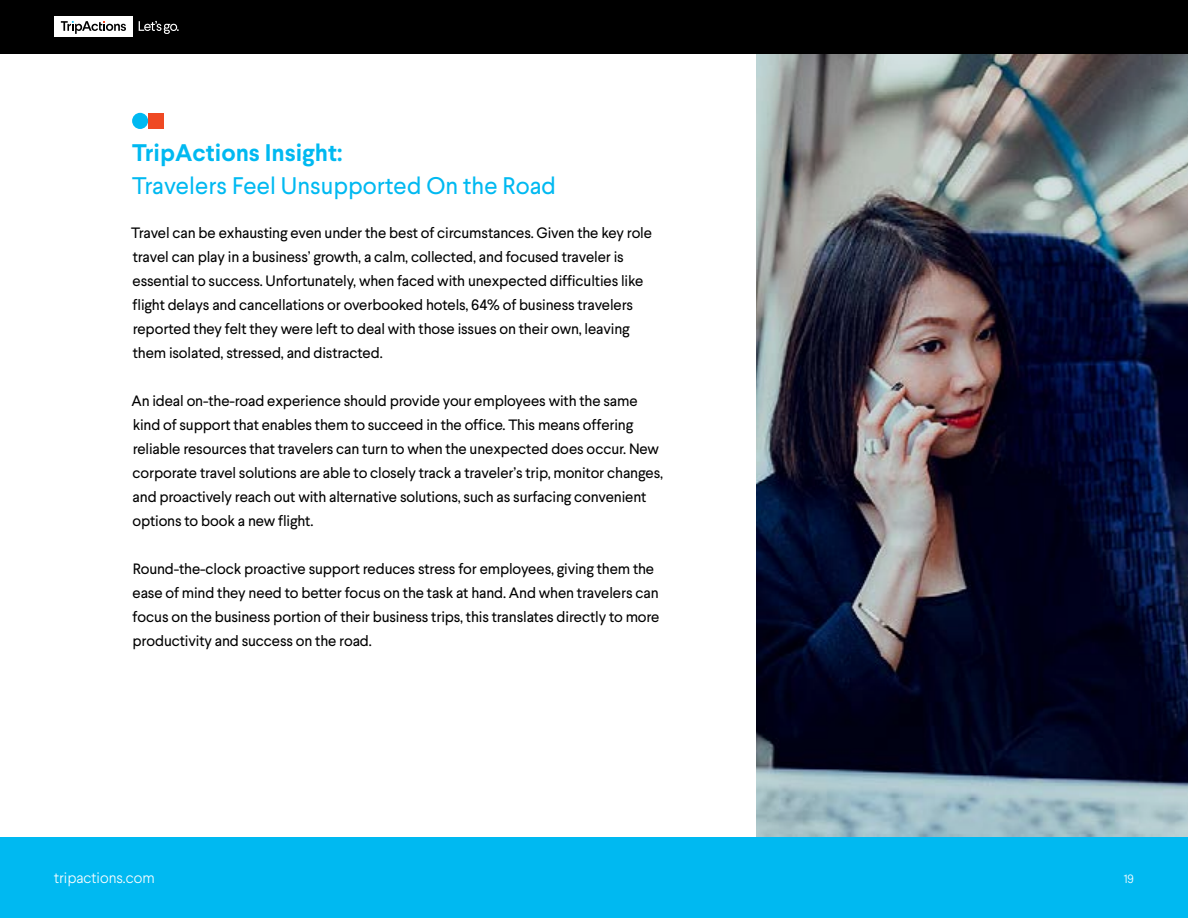
<style>
.page{position:relative;width:1188px;height:918px;background:#fff}
.page>*{position:absolute;margin:0;border:0;box-sizing:border-box;transform-origin:0 0}
.t1{font:24px "Larsseit";color:#00b9f1}
.t2{font:700 24px "Larsseit";color:#00b9f1}
.t3{font:15px/24px "Larsseit";letter-spacing:-.01em;color:#000}
.t4{font:300 15px "Larsseit";color:#fff}
.t5{font:300 12px "Larsseit";color:#fff}
</style>
<div class="page">
<div style="left:0;top:837px;width:1188px;height:81px;background:#00b9f1"></div>
<img style="left:757px;top:54px;width:431px;height:783px">
<div style="left:0;top:0;width:1188px;height:54px;background:#000"></div>
<div style="left:54px;top:16px;width:79px;height:22px;background:#fff"></div>
<svg style="left:139px;top:21px;width:40px;height:13px"></svg>
<svg style="left:61px;top:21px;width:65px;height:13px"></svg>
<div style="left:148px;top:113px;width:15px;height:16px;background:#ef4923"></div>
<div style="left:132px;top:113px;width:16px;height:16px;background:#00b9f1;border-radius:50%"></div>
<h1 class="t2" style="left:132px;top:137px;width:212px">TripActions Insight:</h1>
<h1 class="t1" style="left:132px;top:170px;width:425px">Travelers Feel Unsupported On the Road</h1>
<p class="t3" style="left:131px;top:220px;width:522px">Travel can be exhausting even under the best of circumstances. Given the key role travel can play in a business’ growth, a calm, collected, and focused traveler is essential to success. Unfortunately, when faced with unexpected difficulties like flight delays and cancellations or overbooked hotels, 64% of business travelers reported they felt they were left to deal with those issues on their own, leaving them isolated, stressed, and distracted.</p>
<p class="t3" style="left:131px;top:388px;width:533px">An ideal on-the-road experience should provide your employees with the same kind of support that enables them to succeed in the office. This means offering reliable resources that travelers can turn to when the unexpected does occur. New corporate travel solutions are able to closely track a traveler’s trip, monitor changes, and proactively reach out with alternative solutions, such as surfacing convenient options to book a new flight.</p>
<p class="t3" style="left:133px;top:556px;width:529px">Round-the-clock proactive support reduces stress for employees, giving them the ease of mind they need to better focus on the task at hand. And when travelers can focus on the business portion of their business trips, this translates directly to more productivity and success on the road.</p>
<p class="t4" style="left:54px;top:869px;width:102px">tripactions.com</p>
<p class="t5" style="left:1124px;top:871px;width:12px">19</p>
</div>
